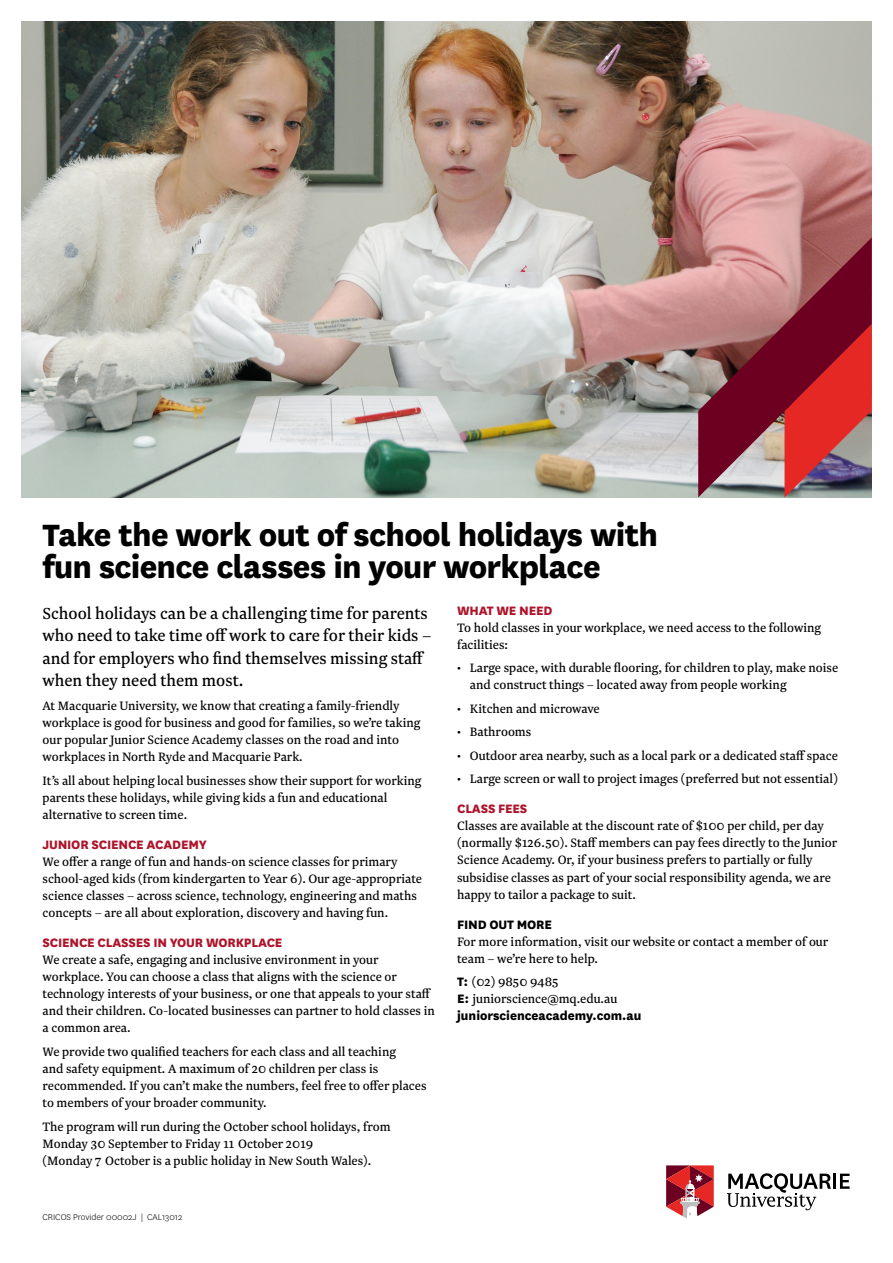
<style>
.page{position:relative;width:893px;height:1263px;background:#fff}
.page>*{position:absolute;margin:0;border:0;box-sizing:border-box;transform-origin:0 0}
.t1{font:800 36px/31.5px "National";letter-spacing:-.02em;color:#000}
.t2{font:18.75px/22.5px "Newzald";color:#000}
.t3{font:14.25px/17.1px "Newzald";color:#000}
.t4{font:800 14.25px "National";letter-spacing:-.015em;color:#ae132a}
.t5{font:800 14.25px "National";color:#000}
.t6{font:300 9.75px "National";color:#000}
.s1{font-family:"National";font-weight:800}
</style>
<div class="page">
<img style="left:21px;top:21px;width:851px;height:476px">
<hr style="left:833px;top:1173px;width:3px;height:16px;background:#000">
<svg style="left:840px;top:1173px;width:10px;height:16px"></svg>
<svg style="left:727px;top:1173px;width:104px;height:37px"></svg>
<svg style="left:666px;top:1165px;width:48px;height:54px"></svg>
<svg style="left:698px;top:237px;width:174px;height:260px;background:#a14b55"></svg>
<h1 class="t1" style="left:43px;top:516px;width:617px">Take the work out of school holidays with fun science classes in your workplace</h1>
<h2 class="t2" style="left:43px;top:602px;width:390px">School holidays can be a challenging time for parents who need to take time off work to care for their kids – and for employers who find themselves missing staff when they need them most.</h2>
<p class="t3" style="left:43px;top:697px;width:379px">At Macquarie University, we know that creating a family-friendly workplace is good for business and good for families, so we’re taking our popular Junior Science Academy classes on the road and into workplaces in North Ryde and Macquarie Park.</p>
<p class="t3" style="left:43px;top:771px;width:380px">It’s all about helping local businesses show their support for working parents these holidays, while giving kids a fun and educational alternative to screen time.</p>
<p class="t4" style="left:43px;top:834px;width:166px">JUNIOR SCIENCE ACADEMY</p>
<p class="t3" style="left:43px;top:853px;width:381px">We offer a range of fun and hands-on science classes for primary school-aged kids (from kindergarten to Year 6). Our age-appropriate science classes – across science, technology, engineering and maths concepts – are all about exploration, discovery and having fun.</p>
<p class="t4" style="left:43px;top:932px;width:242px">SCIENCE CLASSES IN YOUR WORKPLACE</p>
<p class="t3" style="left:43px;top:951px;width:394px">We create a safe, engaging and inclusive environment in your workplace. You can choose a class that aligns with the science or technology interests of your business, or one that appeals to your staff and their children. Co-located businesses can partner to hold classes in a common area.</p>
<p class="t3" style="left:43px;top:1043px;width:386px">We provide two qualified teachers for each class and all teaching<br>and safety equipment. A maximum of 20 children per class is recommended. If you can’t make the numbers, feel free to offer places to members of your broader community.</p>
<p class="t3" style="left:43px;top:1118px;width:350px">The program will run during the October school holidays, from<br>Monday 30 September to Friday 11 October 2019<br>(Monday 7 October is a public holiday in New South Wales).</p>
<p class="t6" style="left:43px;top:1211px;width:141px">CRICOS Provider 00002J | CAL13012</p>
<p class="t4" style="left:457px;top:600px;width:97px">WHAT WE NEED</p>
<p class="t3" style="left:457px;top:618px;width:365px">To hold classes in your workplace, we need access to the following facilities:</p>
<p class="t3" style="left:470px;top:659px;width:370px;text-indent:-13px">• Large space, with durable flooring, for children to play, make noise and construct things – located away from people working</p>
<p class="t3" style="left:457px;top:700px;width:144px">• Kitchen and microwave</p>
<p class="t3" style="left:457px;top:723px;width:76px">• Bathrooms</p>
<p class="t3" style="left:457px;top:747px;width:382px">• Outdoor area nearby, such as a local park or a dedicated staff space</p>
<p class="t3" style="left:457px;top:770px;width:382px">• Large screen or wall to project images (preferred but not essential)</p>
<p class="t4" style="left:457px;top:798px;width:72px">CLASS FEES</p>
<p class="t3" style="left:457px;top:817px;width:382px">Classes are available at the discount rate of $100 per child, per day (normally $126.50). Staff members can pay fees directly to the Junior Science Academy. Or, if your business prefers to partially or fully subsidise classes as part of your social responsibility agenda, we are happy to tailor a package to suit.</p>
<p class="t5" style="left:457px;top:914px;width:96px">FIND OUT MORE</p>
<p class="t3" style="left:457px;top:932px;width:373px">For more information, visit our website or contact a member of our team – we’re here to help.</p>
<p class="t3" style="left:457px;top:973px;width:162px"><span class="s1">T:</span> (02) 9850 9485<br><span class="s1">E:</span> juniorscience@mq.edu.au</p>
<p class="t5" style="left:457px;top:1006px;width:186px">juniorscienceacademy.com.au</p>
</div>
